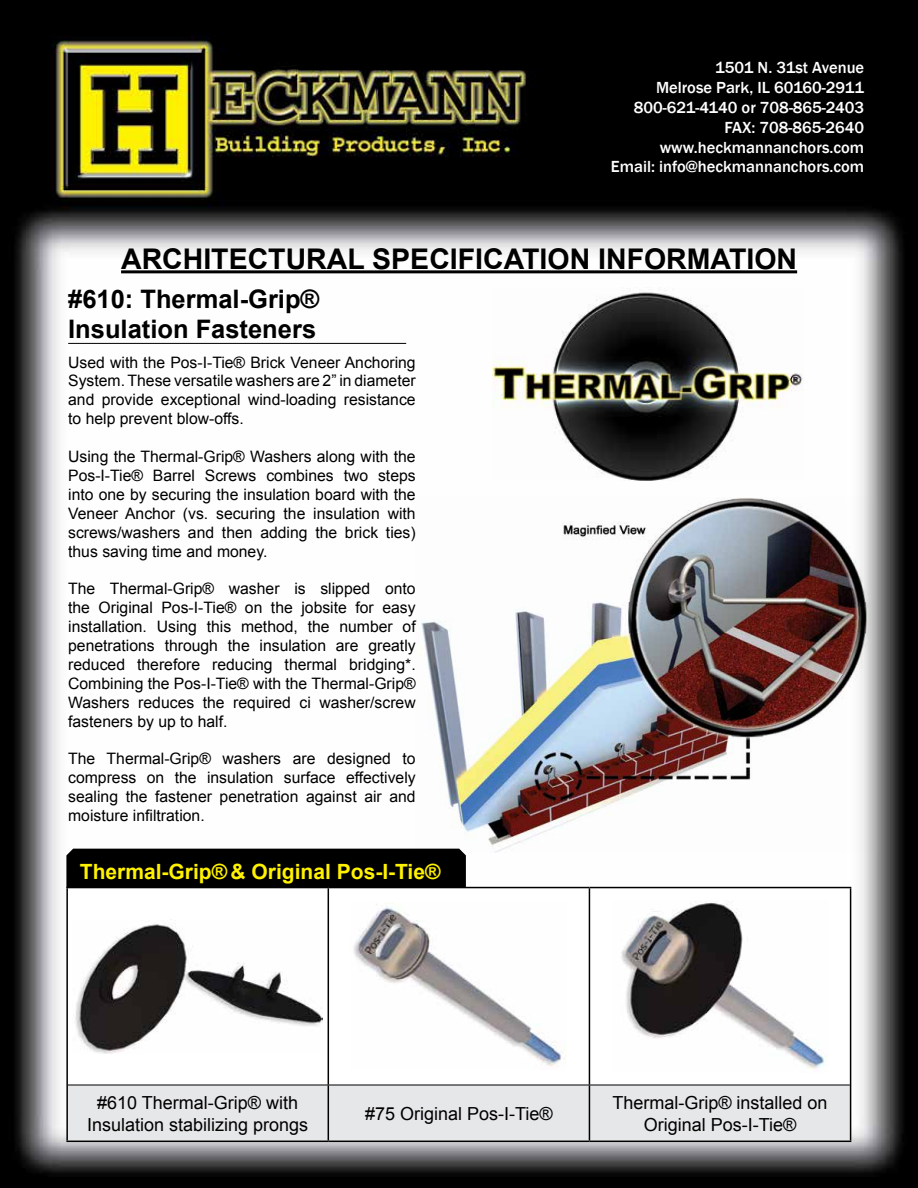
<style>
.page{position:relative;width:918px;height:1188px;background:#fff}
.page>*{position:absolute;margin:0;border:0;box-sizing:border-box;transform-origin:0 0}
.t1{font:700 28.5px "Arial";color:#000}
.t2{font:700 25.5px/30.6px "Arial";color:#000}
.t3{font:700 21px "Arial";color:#fff200}
.t4{font:18px/21.6px "Arial";color:#000;text-align:center}
.t5{font:500 16.5px/19.8px "Franklin Gothic";color:#fff;text-align:right}
.t6{font:15.75px/18.9px "Arial";color:#000;text-align:justify}
</style>
<div class="page">
<img style="left:0;top:1px;width:918px;height:1187px">
<div style="left:66px;top:849px;width:400px;height:38px;background:#000"></div>
<hr style="left:121px;top:270px;width:676px;height:3px;background:#000">
<svg style="left:68px;top:888px;width:782px;height:197px"></svg>
<div style="left:68px;top:1086px;width:782px;height:55px;background:#e6e7e8"></div>
<hr style="left:66px;top:887px;width:262px;height:1px;background:#000">
<hr style="left:66px;top:888px;width:2px;height:197px;background:#000">
<hr style="left:328px;top:887px;width:261px;height:1px;background:#000">
<hr style="left:328px;top:888px;width:1px;height:197px;background:#000">
<hr style="left:589px;top:887px;width:262px;height:1px;background:#000">
<hr style="left:589px;top:888px;width:1px;height:197px;background:#000">
<hr style="left:850px;top:888px;width:1px;height:197px;background:#000">
<hr style="left:66px;top:1085px;width:2px;height:56px;background:#000">
<hr style="left:328px;top:1085px;width:1px;height:56px;background:#000">
<hr style="left:589px;top:1085px;width:1px;height:56px;background:#000">
<hr style="left:850px;top:1085px;width:1px;height:56px;background:#000">
<hr style="left:66px;top:1141px;width:262px;height:1px;background:#000">
<hr style="left:328px;top:1141px;width:261px;height:1px;background:#000">
<hr style="left:589px;top:1141px;width:262px;height:1px;background:#000">
<hr style="left:68px;top:1085px;width:260px;height:1px;background:#000">
<hr style="left:328px;top:1085px;width:261px;height:1px;background:#000">
<hr style="left:589px;top:1085px;width:261px;height:1px;background:#000">
<img style="left:73px;top:919px;width:250px;height:134px">
<img style="left:351px;top:903px;width:216px;height:167px">
<img style="left:612px;top:900px;width:216px;height:172px">
<hr style="left:68px;top:343px;width:338px;height:1px;background:#000101">
<img style="left:493px;top:288px;width:310px;height:192px">
<img style="left:416px;top:497px;width:459px;height:355px">
<p class="t5" style="left:611px;top:58px;width:255px">1501 N. 31st Avenue<br>Melrose Park, IL 60160-2911<br>800-621-4140 or 708-865-2403<br>FAX: 708-865-2640 www.heckmannanchors.com<br>Email: info@heckmannanchors.com</p>
<h1 class="t1" style="left:121px;top:243px;width:678px">ARCHITECTURAL SPECIFICATION INFORMATION</h1>
<h2 class="t2" style="left:68px;top:284px;width:253px">#610: Thermal-Grip®<br>Insulation Fasteners</h2>
<p class="t6" style="left:68px;top:353px;width:349px">Used with the Pos-I-Tie® Brick Veneer Anchoring System. These versatile washers are 2” in diameter and provide exceptional wind-loading resistance to help prevent blow-offs.</p>
<p class="t6" style="left:68px;top:447px;width:349px">Using the Thermal-Grip® Washers along with the Pos-I-Tie® Barrel Screws combines two steps into one by securing the insulation board with the Veneer Anchor (vs. securing the insulation with screws/washers and then adding the brick ties) thus saving time and money.</p>
<p class="t6" style="left:68px;top:579px;width:349px">The Thermal-Grip® washer is slipped onto the Original Pos-I-Tie® on the jobsite for easy installation. Using this method, the number of penetrations through the insulation are greatly reduced therefore reducing thermal bridging*.<br>Combining the Pos-I-Tie® with the Thermal-Grip® Washers reduces the required ci washer/screw fasteners by up to half.</p>
<p class="t6" style="left:68px;top:750px;width:349px">The Thermal-Grip® washers are designed to compress on the insulation surface effectively sealing the fastener penetration against air and moisture infiltration.</p>
<h3 class="t3" style="left:80px;top:860px;width:362px">Thermal-Grip® &amp; Original Pos-I-Tie®</h3>
<p class="t4" style="left:87px;top:1092px;width:223px">#610 Thermal-Grip® with<br>Insulation stabilizing prongs</p>
<p class="t4" style="left:365px;top:1103px;width:189px">#75 Original Pos-I-Tie®</p>
<p class="t4" style="left:612px;top:1092px;width:217px">Thermal-Grip® installed on<br>Original Pos-I-Tie®</p>
</div>
